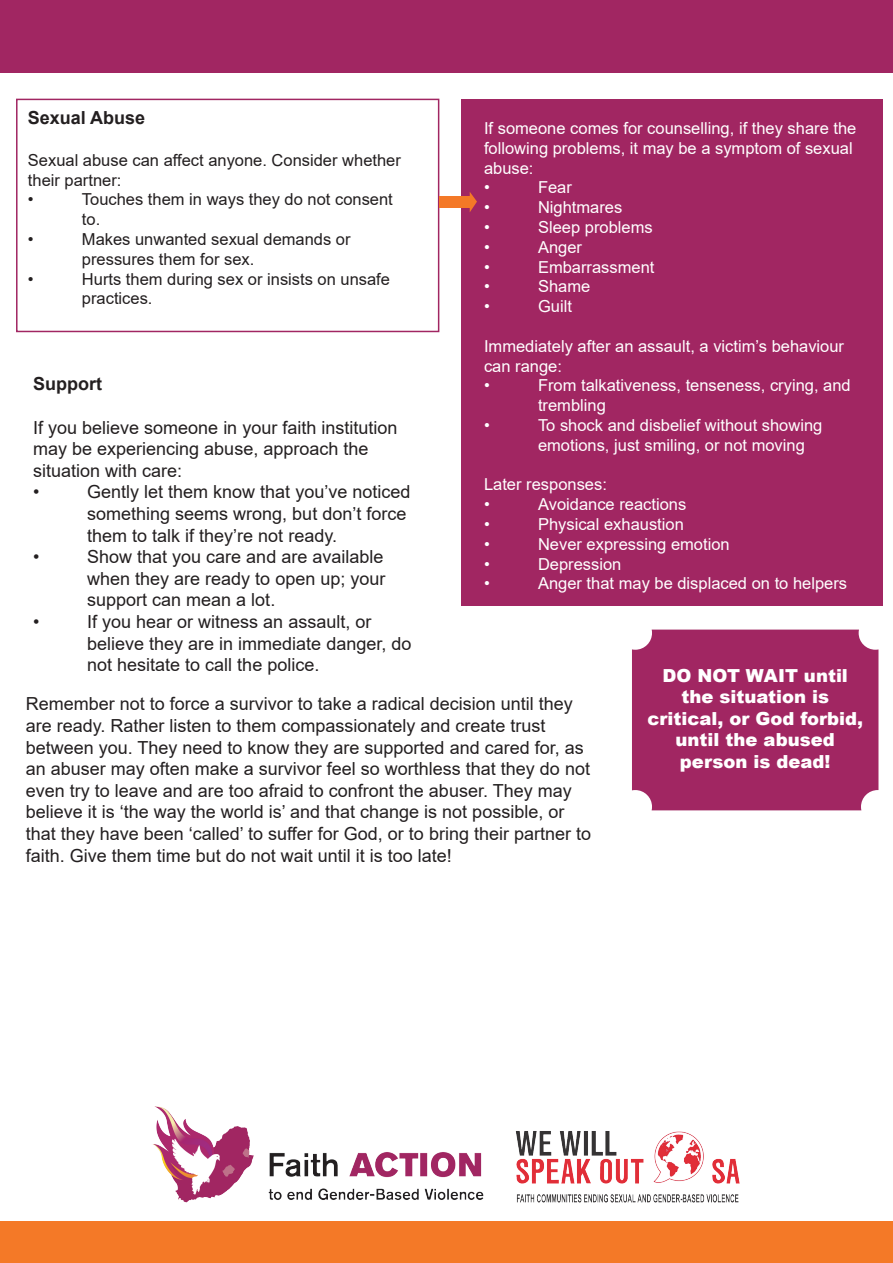
<style>
.page{position:relative;width:893px;height:1263px;background:#fff}
.page>*{position:absolute;margin:0;border:0;box-sizing:border-box;transform-origin:0 0}
.t1{font:18px/21.6px "Arial";color:#231f20}
.t2{font:900 18px/21.6px "Arial";color:#fff;text-align:center}
.t3{font:700 18px "Arial";color:#231f20}
.t4{font:16.5px/19.8px "Arial";color:#fff}
.t5{font:16.5px/19.8px "Arial";color:#231f20}
</style>
<div class="page">
<div style="left:0;top:0;width:893px;height:73px;background:#a12662"></div>
<div style="left:0;top:1221px;width:893px;height:42px;background:#f47927"></div>
<div style="left:16px;top:99px;width:423px;height:233px;border:2px solid #a12662"></div>
<div style="left:461px;top:99px;width:422px;height:506px;background:#a12662"></div>
<div style="left:439px;top:196px;width:31px;height:11px;background:#f47927"></div>
<svg style="left:470px;top:192px;width:7px;height:20px"></svg>
<div style="left:632px;top:630px;width:246px;height:180px;background:#a12662"></div>
<img style="left:152px;top:1106px;width:102px;height:97px">
<img style="left:268px;top:1152px;width:216px;height:48px">
<img style="left:515px;top:1131px;width:225px;height:72px">
<p class="t3" style="left:28px;top:105px;width:119px">Sexual Abuse</p>
<p class="t5" style="left:28px;top:150px;width:374px">Sexual abuse can affect anyone. Consider whether their partner:<br>•</p>
<p class="t4" style="left:484px;top:118px;width:374px">If someone comes for counselling, if they share the following problems, it may be a symptom of sexual abuse:<br>•</p>
<p class="t4" style="left:538px;top:178px;width:35px">Fear</p>
<p class="t5" style="left:82px;top:190px;width:312px">Touches them in ways they do not consent to.</p>
<p class="t4" style="left:484px;top:197px;width:7px">•</p>
<p class="t4" style="left:538px;top:197px;width:86px">Nightmares</p>
<p class="t4" style="left:484px;top:217px;width:7px">•</p>
<p class="t4" style="left:538px;top:217px;width:116px">Sleep problems</p>
<p class="t4" style="left:484px;top:237px;width:7px">•</p>
<p class="t4" style="left:538px;top:237px;width:46px">Anger</p>
<p class="t4" style="left:484px;top:257px;width:7px">•</p>
<p class="t4" style="left:538px;top:257px;width:118px">Embarrassment</p>
<p class="t4" style="left:484px;top:277px;width:7px">•</p>
<p class="t4" style="left:538px;top:277px;width:54px">Shame</p>
<p class="t4" style="left:484px;top:296px;width:7px">•</p>
<p class="t4" style="left:538px;top:296px;width:35px">Guilt</p>
<p class="t4" style="left:484px;top:336px;width:362px">Immediately after an assault, a victim’s behaviour can range:<br>•</p>
<p class="t5" style="left:28px;top:229px;width:7px">•</p>
<p class="t5" style="left:82px;top:229px;width:270px">Makes unwanted sexual demands or pressures them for sex.</p>
<p class="t5" style="left:28px;top:269px;width:7px">•</p>
<p class="t5" style="left:82px;top:269px;width:310px">Hurts them during sex or insists on unsafe practices.</p>
<p class="t3" style="left:33px;top:371px;width:70px">Support</p>
<p class="t1" style="left:33px;top:416px;width:366px">If you believe someone in your faith institution may be experiencing abuse, approach the situation with care:<br>•</p>
<p class="t4" style="left:538px;top:376px;width:314px">From talkativeness, tenseness, crying, and trembling</p>
<p class="t4" style="left:484px;top:415px;width:7px">•</p>
<p class="t4" style="left:538px;top:415px;width:286px">To shock and disbelief without showing emotions, just smiling, or not moving</p>
<p class="t4" style="left:484px;top:475px;width:124px">Later responses: •</p>
<p class="t1" style="left:87px;top:481px;width:325px">Gently let them know that you’ve noticed something seems wrong, but don’t force them to talk if they’re not ready.</p>
<p class="t4" style="left:538px;top:494px;width:150px">Avoidance reactions</p>
<p class="t4" style="left:484px;top:514px;width:7px">•</p>
<p class="t4" style="left:538px;top:514px;width:147px">Physical exhaustion</p>
<p class="t4" style="left:484px;top:534px;width:7px">•</p>
<p class="t4" style="left:538px;top:534px;width:193px">Never expressing emotion</p>
<p class="t4" style="left:484px;top:554px;width:7px">•</p>
<p class="t4" style="left:538px;top:554px;width:85px">Depression</p>
<p class="t4" style="left:484px;top:574px;width:7px">•</p>
<p class="t4" style="left:538px;top:574px;width:311px">Anger that may be displaced on to helpers</p>
<p class="t1" style="left:33px;top:546px;width:8px">•</p>
<p class="t1" style="left:87px;top:546px;width:300px;text-align:justify">Show that you care and are available when they are ready to open up; your support can mean a lot.</p>
<p class="t1" style="left:33px;top:611px;width:8px">•</p>
<p class="t1" style="left:87px;top:611px;width:326px">If you hear or witness an assault, or believe they are in immediate danger, do not hesitate to call the police.</p>
<p class="t1" style="left:26px;top:693px;width:567px">Remember not to force a survivor to take a radical decision until they are ready. Rather listen to them compassionately and create trust between you. They need to know they are supported and cared for, as an abuser may often make a survivor feel so worthless that they do not even try to leave and are too afraid to confront the abuser. They may believe it is ‘the way the world is’ and that change is not possible, or that they have been ‘called’ to suffer for God, or to bring their partner to faith. Give them time but do not wait until it is too late!</p>
<p class="t2" style="left:647px;top:664px;width:217px">DO NOT WAIT until the situation is critical, or God forbid, until the abused person is dead!</p>
</div>
